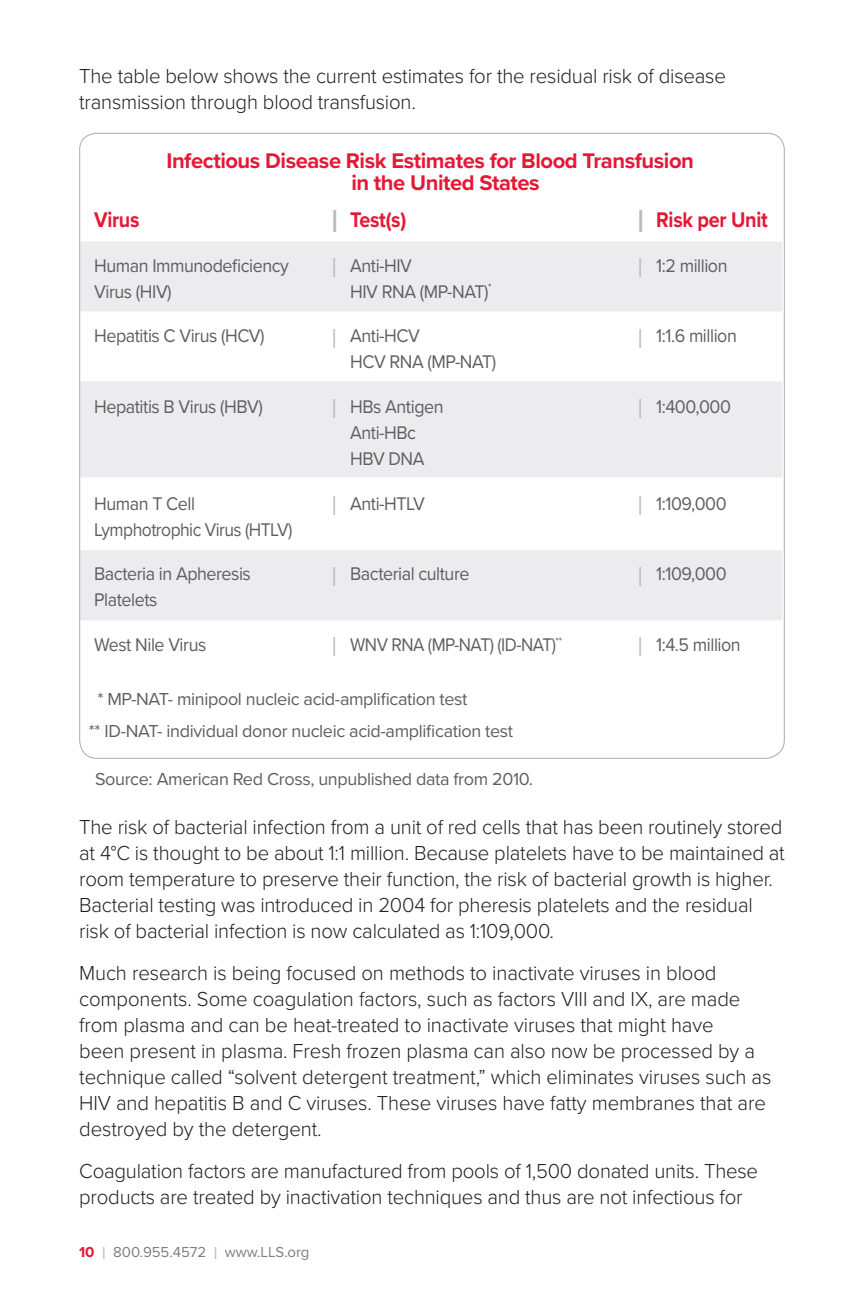
<style>
.page{position:relative;width:864px;height:1296px;background:#fff}
.page>*{position:absolute;margin:0;border:0;box-sizing:border-box;transform-origin:0 0}
.t1{font:700 22px/22px "Proxima Nova";letter-spacing:-.02em;color:#e51836}
.t2{font:700 22px "Proxima Nova";letter-spacing:-.02em;color:#e51836;scale:.9 1}
.Body_text{font:300 21px/26px "Proxima Nova";letter-spacing:-.01em;color:#231f20}
.t3{font:19px/26px "Proxima Nova";letter-spacing:-.025em;color:#5f5f62;scale:.94 1}
.t4{font:19px "Proxima Nova";letter-spacing:-.025em;color:#5f5f62;scale:.91 1}
.t5{font:19px "Proxima Nova";letter-spacing:-.025em;color:#5f5f62;scale:.92 1}
.Figure_description{font:18px "Proxima Nova";letter-spacing:-.02em;color:#5f5f62}
.t6{font:15px "Proxima Nova";letter-spacing:-.005em;color:#7d7f82}
.s1{font-size:33px;color:#babbbe}
.s2{font-size:28.4px;color:#babbbe}
.s3{font-weight:700;color:#e51836}
.s4{font-size:18px;color:#babbbe}
</style>
<div class="page">
<div style="left:80px;top:241px;width:702px;height:70px;background:#ececee"></div>
<div style="left:80px;top:382px;width:702px;height:96px;background:#ececee"></div>
<div style="left:80px;top:550px;width:702px;height:70px;background:#ececee"></div>
<p class="Body_text" style="left:79px;top:62px;width:648px">The table below shows the current estimates for the residual risk of disease transmission through blood transfusion.</p>
<p class="t1" style="left:351px;top:149px;width:344px;text-indent:-185px">Infectious Disease Risk Estimates for Blood Transfusion in the United States</p>
<p class="t2" style="left:94px;top:203px;width:52px">Virus</p>
<p class="t2" style="left:332px;top:203px;width:84px"><span class="s1">I</span> Test(s)</p>
<p class="t2" style="left:638px;top:203px;width:145px"><span class="s1">I</span> Risk per Unit</p>
<p class="t3" style="left:94px;top:251px;width:209px">Human Immunodeficiency</p>
<p class="t3" style="left:332px;top:251px;width:86px"><span class="s2">I</span> Anti-HIV</p>
<p class="t3" style="left:638px;top:251px;width:97px"><span class="s2">I</span> 1:2 million</p>
<p class="t3" style="left:94px;top:277px;width:84px">Virus (HIV)</p>
<p class="t3" style="left:350px;top:277px;width:152px">HIV RNA (MP-NAT)<sup>*</sup></p>
<p class="t3" style="left:94px;top:322px;width:183px">Hepatitis C Virus (HCV)</p>
<p class="t3" style="left:332px;top:322px;width:95px"><span class="s2">I</span> Anti-HCV</p>
<p class="t3" style="left:638px;top:322px;width:106px"><span class="s2">I</span> 1:1.6 million</p>
<p class="t3" style="left:350px;top:348px;width:157px">HCV RNA (MP-NAT)</p>
<p class="t3" style="left:94px;top:393px;width:181px">Hepatitis B Virus (HBV)</p>
<p class="t3" style="left:332px;top:393px;width:120px"><span class="s2">I</span> HBs Antigen</p>
<p class="t3" style="left:638px;top:393px;width:100px"><span class="s2">I</span> 1:400,000</p>
<p class="t3" style="left:350px;top:419px;width:81px">Anti-HBc<br>HBV DNA</p>
<p class="t3" style="left:94px;top:490px;width:109px">Human T Cell</p>
<p class="t3" style="left:332px;top:490px;width:100px"><span class="s2">I</span> Anti-HTLV</p>
<p class="t3" style="left:638px;top:490px;width:96px"><span class="s2">I</span> 1:109,000</p>
<p class="t5" style="left:94px;top:515px;width:217px">Lymphotrophic Virus (HTLV)</p>
<p class="t3" style="left:94px;top:560px;width:168px">Bacteria in Apheresis</p>
<p class="t3" style="left:332px;top:560px;width:148px"><span class="s2">I</span> Bacterial culture</p>
<p class="t3" style="left:638px;top:560px;width:96px"><span class="s2">I</span> 1:109,000</p>
<p class="t3" style="left:94px;top:586px;width:69px">Platelets</p>
<p class="t3" style="left:94px;top:631px;width:121px">West Nile Virus</p>
<p class="t4" style="left:332px;top:631px;width:254px"><span class="s2">I</span> WNV RNA (MP-NAT) (ID-NAT)<sup>**</sup></p>
<p class="t3" style="left:638px;top:631px;width:111px"><span class="s2">I</span> 1:4.5 million</p>
<p class="Figure_description" style="left:97px;top:686px;width:372px">* MP-NAT- minipool nucleic acid-amplification test</p>
<p class="Figure_description" style="left:89px;top:717px;width:426px">** ID-NAT- individual donor nucleic acid-amplification test</p>
<p class="Figure_description" style="left:95px;top:765px;width:440px">Source: American Red Cross, unpublished data from 2010.</p>
<p class="Body_text" style="left:79px;top:813px;width:707px">The risk of bacterial infection from a unit of red cells that has been routinely stored at 4°C is thought to be about 1:1 million. Because platelets have to be maintained at room temperature to preserve their function, the risk of bacterial growth is higher.<br>Bacterial testing was introduced in 2004 for pheresis platelets and the residual risk of bacterial infection is now calculated as 1:109,000.</p>
<p class="Body_text" style="left:79px;top:959px;width:694px">Much research is being focused on methods to inactivate viruses in blood components. Some coagulation factors, such as factors VIII and IX, are made from plasma and can be heat-treated to inactivate viruses that might have<br>been present in plasma. Fresh frozen plasma can also now be processed by a technique called “solvent detergent treatment,” which eliminates viruses such as HIV and hepatitis B and C viruses. These viruses have fatty membranes that are destroyed by the detergent.</p>
<p class="Body_text" style="left:79px;top:1157px;width:681px">Coagulation factors are manufactured from pools of 1,500 donated units. These products are treated by inactivation techniques and thus are not infectious for</p>
<p class="t6" style="left:79px;top:1241px;width:232px"><span class="s3">10</span> <span class="s4">I</span> 800.955.4572 <span class="s4">I</span> www.LLS.org</p>
</div>
